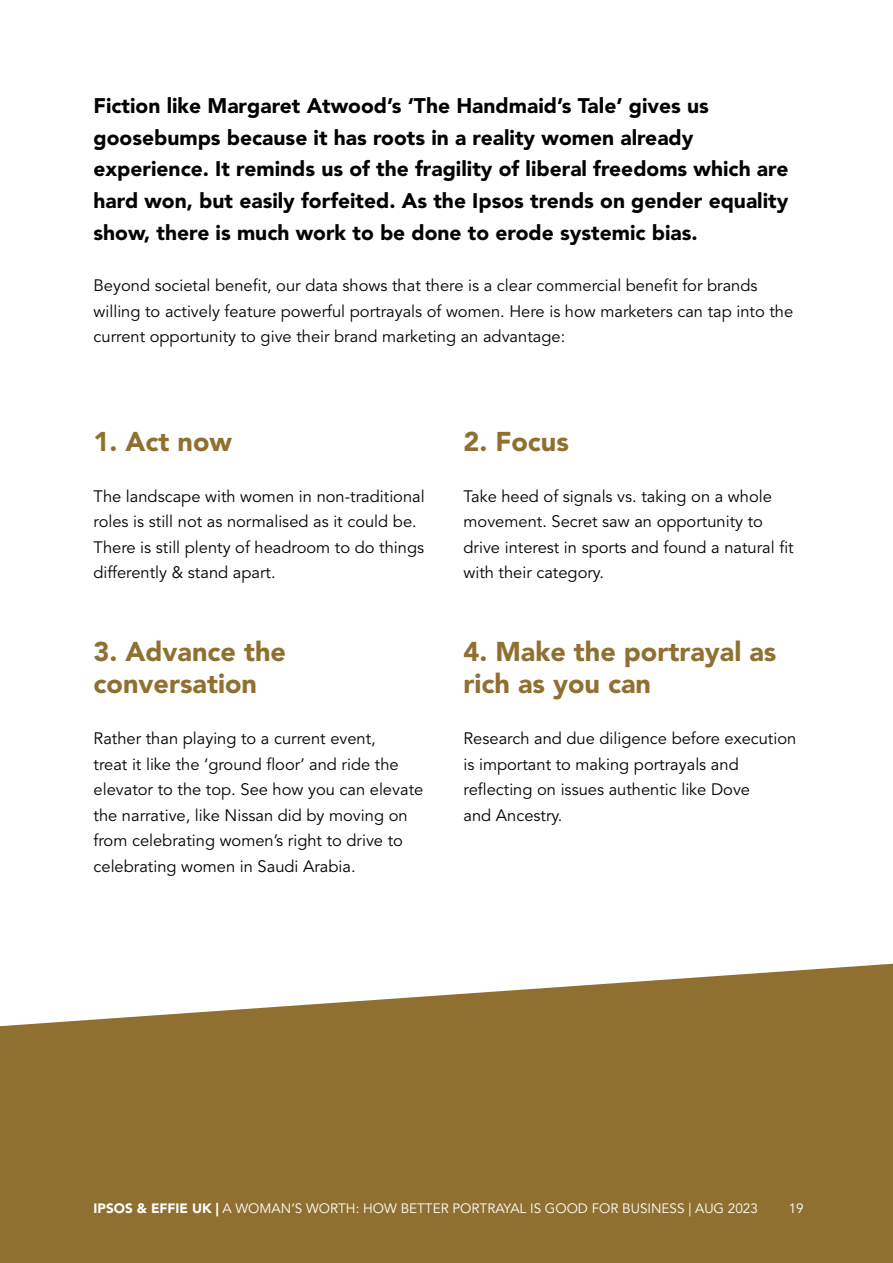
<style>
.page{position:relative;width:893px;height:1263px;background:#fff}
.page>*{position:absolute;margin:0;border:0;box-sizing:border-box;transform-origin:0 0}
._11pt_Bodytext{font:900 27px/32px "Avenir LT Std";color:#907030}
._11pt_Bodytext-2{font:900 21px/32px "Avenir LT Std";color:#000402}
._11pt_Bodytext-3{font:16.5px/25.5px "Avenir LT Std";color:#000402}
.t1{font:13.5px "Avenir LT Std";color:#fff}
.s1{font-weight:900}
</style>
<div class="page">
<svg style="left:0;top:964px;width:893px;height:299px;background:#9b7e45"></svg>
<p class="_11pt_Bodytext-2" style="left:94px;top:89px;width:696px">Fiction like Margaret Atwood’s ‘The Handmaid’s Tale’ gives us goosebumps because it has roots in a reality women already experience. It reminds us of the fragility of liberal freedoms which are hard won, but easily forfeited. As the Ipsos trends on gender equality show, there is much work to be done to erode systemic bias.</p>
<p class="_11pt_Bodytext-3" style="left:94px;top:273px;width:701px">Beyond societal benefit, our data shows that there is a clear commercial benefit for brands willing to actively feature powerful portrayals of women. Here is how marketers can tap into the current opportunity to give their brand marketing an advantage:</p>
<p class="_11pt_Bodytext" style="left:94px;top:425px;width:140px">1. Act now</p>
<p class="_11pt_Bodytext-3" style="left:94px;top:484px;width:333px">The landscape with women in non-traditional roles is still not as normalised as it could be.<br>There is still plenty of headroom to do things differently &amp; stand apart.</p>
<p class="_11pt_Bodytext" style="left:94px;top:636px;width:194px">3. Advance the conversation</p>
<p class="_11pt_Bodytext-3" style="left:94px;top:726px;width:331px">Rather than playing to a current event,<br>treat it like the ‘ground floor’ and ride the elevator to the top. See how you can elevate the narrative, like Nissan did by moving on from celebrating women’s right to drive to celebrating women in Saudi Arabia.</p>
<p class="_11pt_Bodytext" style="left:463px;top:425px;width:107px">2. Focus</p>
<p class="_11pt_Bodytext-3" style="left:463px;top:484px;width:332px">Take heed of signals vs. taking on a whole movement. Secret saw an opportunity to drive interest in sports and found a natural fit with their category.</p>
<p class="_11pt_Bodytext" style="left:463px;top:636px;width:314px">4. Make the portrayal as rich as you can</p>
<p class="_11pt_Bodytext-3" style="left:463px;top:726px;width:334px">Research and due diligence before execution is important to making portrayals and reflecting on issues authentic like Dove<br>and Ancestry.</p>
<p class="t1" style="left:94px;top:1201px;width:666px"><span class="s1">IPSOS &amp; EFFIE UK |</span> A WOMAN’S WORTH: HOW BETTER PORTRAYAL IS GOOD FOR BUSINESS | AUG 2023</p>
<p class="t1" style="left:789px;top:1201px;width:17px">19</p>
</div>
